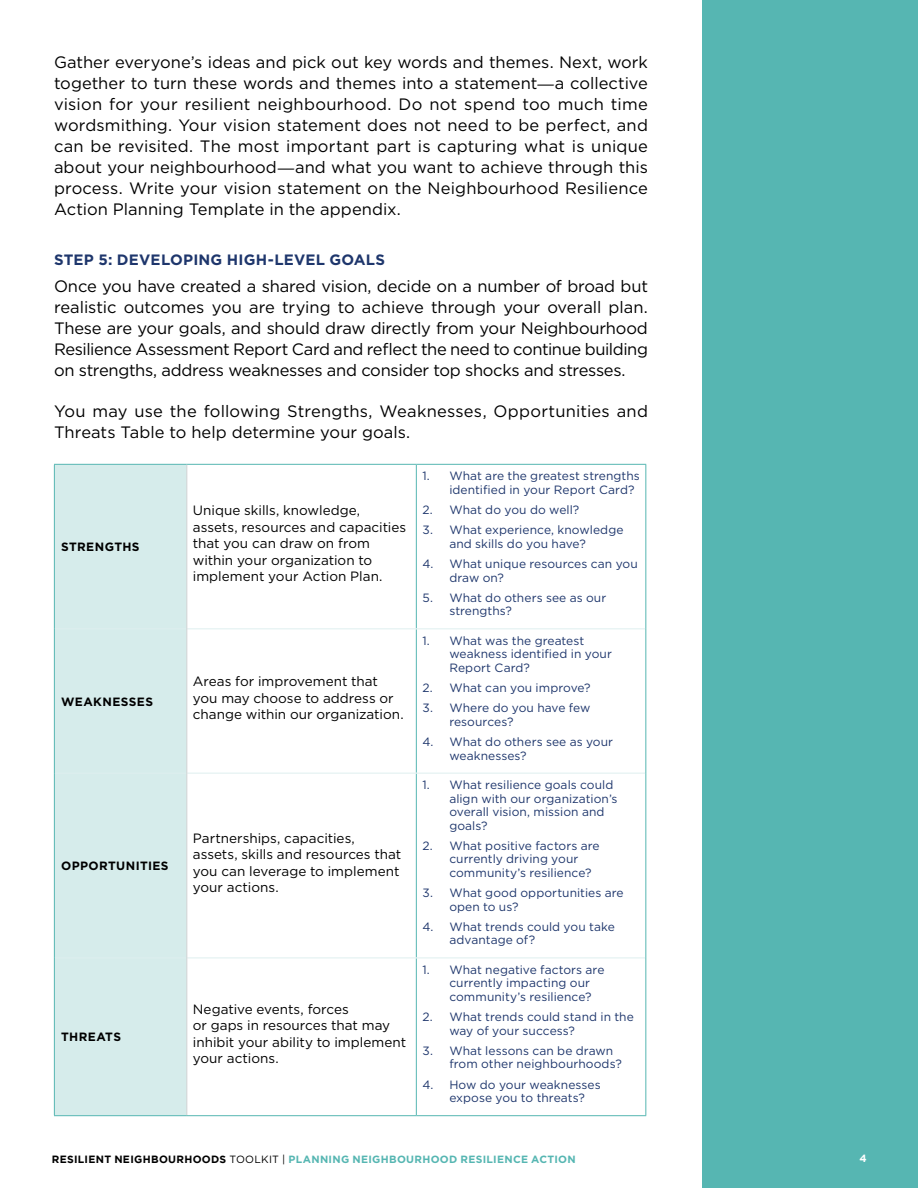
<style>
.page{position:relative;width:918px;height:1188px;background:#fff}
.page>*{position:absolute;margin:0;border:0;box-sizing:border-box;transform-origin:0 0}
.t1{font:16.5px/21px "Gotham";color:#000101;text-align:justify}
.t2{font:700 15px "Gotham";letter-spacing:.015em;color:#1e366c}
.t3{font:13.5px/16.5px "Gotham";color:#000}
.t4{font:12px/13.5px "Gotham";letter-spacing:.005em;color:#1e366c}
.t5{font:700 12px "Gotham";letter-spacing:.035em;color:#000}
.t6{font:700 10.5px "Gotham";letter-spacing:.03em;color:#56b6b2}
.t7{font:700 10.5px "Gotham";color:#fff}
.s1{font-family:"Crimson Text";color:#000}
.s2{color:#000}
.s3{font-weight:400;color:#000}
</style>
<div class="page">
<div style="left:702px;top:0;width:216px;height:1188px;background:#56b6b2"></div>
<div style="left:55px;top:465px;width:131px;height:650px;background:#d6eceb"></div>
<hr style="left:416px;top:465px;width:1px;height:163px;background:#56b6b2">
<hr style="left:416px;top:629px;width:1px;height:144px;background:#56b6b2">
<hr style="left:416px;top:774px;width:1px;height:184px;background:#56b6b2">
<hr style="left:416px;top:958px;width:1px;height:157px;background:#56b6b2">
<hr style="left:55px;top:628px;width:131px;height:1px;background:#deefef">
<hr style="left:187px;top:628px;width:229px;height:1px;background:#deefef">
<hr style="left:416px;top:628px;width:229px;height:1px;background:#deefef">
<hr style="left:55px;top:773px;width:131px;height:1px;background:#deefef">
<hr style="left:187px;top:773px;width:229px;height:1px;background:#deefef">
<hr style="left:416px;top:773px;width:229px;height:1px;background:#deefef">
<hr style="left:55px;top:958px;width:131px;height:1px;background:#deefef">
<hr style="left:187px;top:958px;width:229px;height:1px;background:#deefef">
<hr style="left:416px;top:958px;width:229px;height:1px;background:#deefef">
<hr style="left:54px;top:464px;width:133px;height:1px;background:#56b6b2">
<hr style="left:54px;top:465px;width:1px;height:164px;background:#56b6b2">
<hr style="left:187px;top:464px;width:229px;height:1px;background:#56b6b2">
<hr style="left:416px;top:464px;width:230px;height:1px;background:#56b6b2">
<hr style="left:645px;top:465px;width:1px;height:164px;background:#56b6b2">
<hr style="left:54px;top:629px;width:1px;height:144px;background:#56b6b2">
<hr style="left:645px;top:629px;width:1px;height:144px;background:#56b6b2">
<hr style="left:54px;top:773px;width:1px;height:185px;background:#56b6b2">
<hr style="left:645px;top:773px;width:1px;height:185px;background:#56b6b2">
<hr style="left:54px;top:958px;width:1px;height:157px;background:#56b6b2">
<hr style="left:645px;top:958px;width:1px;height:157px;background:#56b6b2">
<hr style="left:186px;top:465px;width:1px;height:164px;background:#d1d3d4">
<hr style="left:186px;top:629px;width:1px;height:144px;background:#d1d3d4">
<hr style="left:186px;top:773px;width:1px;height:185px;background:#d1d3d4">
<hr style="left:186px;top:958px;width:1px;height:157px;background:#d1d3d4">
<hr style="left:54px;top:1115px;width:133px;height:1px;background:#56b6b2">
<hr style="left:187px;top:1115px;width:229px;height:1px;background:#56b6b2">
<hr style="left:416px;top:1115px;width:230px;height:1px;background:#56b6b2">
<p class="t1" style="left:54px;top:51px;width:596px">Gather everyone’s ideas and pick out key words and themes. Next, work together to turn these words and themes into a statement<span class="s1">―</span>a collective vision for your resilient neighbourhood. Do not spend too much time wordsmithing. Your vision statement does not need to be perfect, and can be revisited. The most important part is capturing what is unique about your neighbourhood<span class="s1">―</span>and what you want to achieve through this process. Write your vision statement on the Neighbourhood Resilience Action Planning Template in the appendix.</p>
<p class="t2" style="left:54px;top:251px;width:333px">STEP 5: DEVELOPING HIGH-LEVEL GOALS</p>
<p class="t1" style="left:54px;top:276px;width:596px">Once you have created a shared vision, decide on a number of broad but realistic outcomes you are trying to achieve through your overall plan.<br>These are your goals, and should draw directly from your Neighbourhood Resilience Assessment Report Card and reflect the need to continue building on strengths, address weaknesses and consider top shocks and stresses.</p>
<p class="t1" style="left:54px;top:401px;width:595px">You may use the following Strengths, Weaknesses, Opportunities and<br>Threats Table to help determine your goals.</p>
<p class="t5" style="left:61px;top:540px;width:80px">STRENGTHS</p>
<p class="t5" style="left:61px;top:694px;width:93px">WEAKNESSES</p>
<p class="t5" style="left:61px;top:859px;width:109px">OPPORTUNITIES</p>
<p class="t5" style="left:61px;top:1030px;width:61px">THREATS</p>
<p class="t3" style="left:193px;top:502px;width:215px">Unique skills, knowledge, assets, resources and capacities that you can draw on from within your organization to implement your Action Plan.</p>
<p class="t3" style="left:193px;top:673px;width:212px">Areas for improvement that you may choose to address or change within our organization.</p>
<p class="t3" style="left:193px;top:829px;width:210px">Partnerships, capacities, assets, skills and resources that you can leverage to implement your actions.</p>
<p class="t3" style="left:193px;top:1001px;width:215px">Negative events, forces<br>or gaps in resources that may inhibit your ability to implement your actions.</p>
<p class="t4" style="left:449px;top:469px;width:192px;text-indent:-27px">1. What are the greatest strengths identified in your Report Card?</p>
<p class="t4" style="left:422px;top:503px;width:159px">2. What do you do well?</p>
<p class="t4" style="left:449px;top:523px;width:176px;text-indent:-27px">3. What experience, knowledge and skills do you have?</p>
<p class="t4" style="left:449px;top:557px;width:190px;text-indent:-27px">4. What unique resources can you draw on?</p>
<p class="t4" style="left:449px;top:591px;width:158px;text-indent:-27px">5. What do others see as our strengths?</p>
<p class="t4" style="left:449px;top:634px;width:164px;text-indent:-27px">1. What was the greatest weakness identified in your<br>Report Card?</p>
<p class="t4" style="left:422px;top:681px;width:170px">2. What can you improve?</p>
<p class="t4" style="left:449px;top:701px;width:143px;text-indent:-27px">3. Where do you have few resources?</p>
<p class="t4" style="left:449px;top:735px;width:165px;text-indent:-27px">4. What do others see as your weaknesses?</p>
<p class="t4" style="left:449px;top:778px;width:170px;text-indent:-27px">1. What resilience goals could align with our organization’s overall vision, mission and goals?</p>
<p class="t4" style="left:449px;top:839px;width:152px;text-indent:-27px">2. What positive factors are currently driving your community’s resilience?</p>
<p class="t4" style="left:449px;top:886px;width:176px;text-indent:-27px">3. What good opportunities are open to us?</p>
<p class="t4" style="left:449px;top:920px;width:167px;text-indent:-27px">4. What trends could you take advantage of?</p>
<p class="t4" style="left:449px;top:963px;width:157px;text-indent:-27px">1. What negative factors are currently impacting our community’s resilience?</p>
<p class="t4" style="left:449px;top:1010px;width:186px;text-indent:-27px">2. What trends could stand in the way of your success?</p>
<p class="t4" style="left:449px;top:1044px;width:174px;text-indent:-27px">3. What lessons can be drawn from other neighbourhoods?</p>
<p class="t4" style="left:449px;top:1077px;width:153px;text-indent:-27px">4. How do your weaknesses expose you to threats?</p>
<p class="t6" style="left:52px;top:1154px;width:525px"><span class="s2">RESILIENT NEIGHBOURHOODS</span> <span class="s3">TOOLKIT |</span> PLANNING NEIGHBOURHOOD RESILIENCE ACTION</p>
<p class="t7" style="left:859px;top:1152px;width:9px">4</p>
</div>
